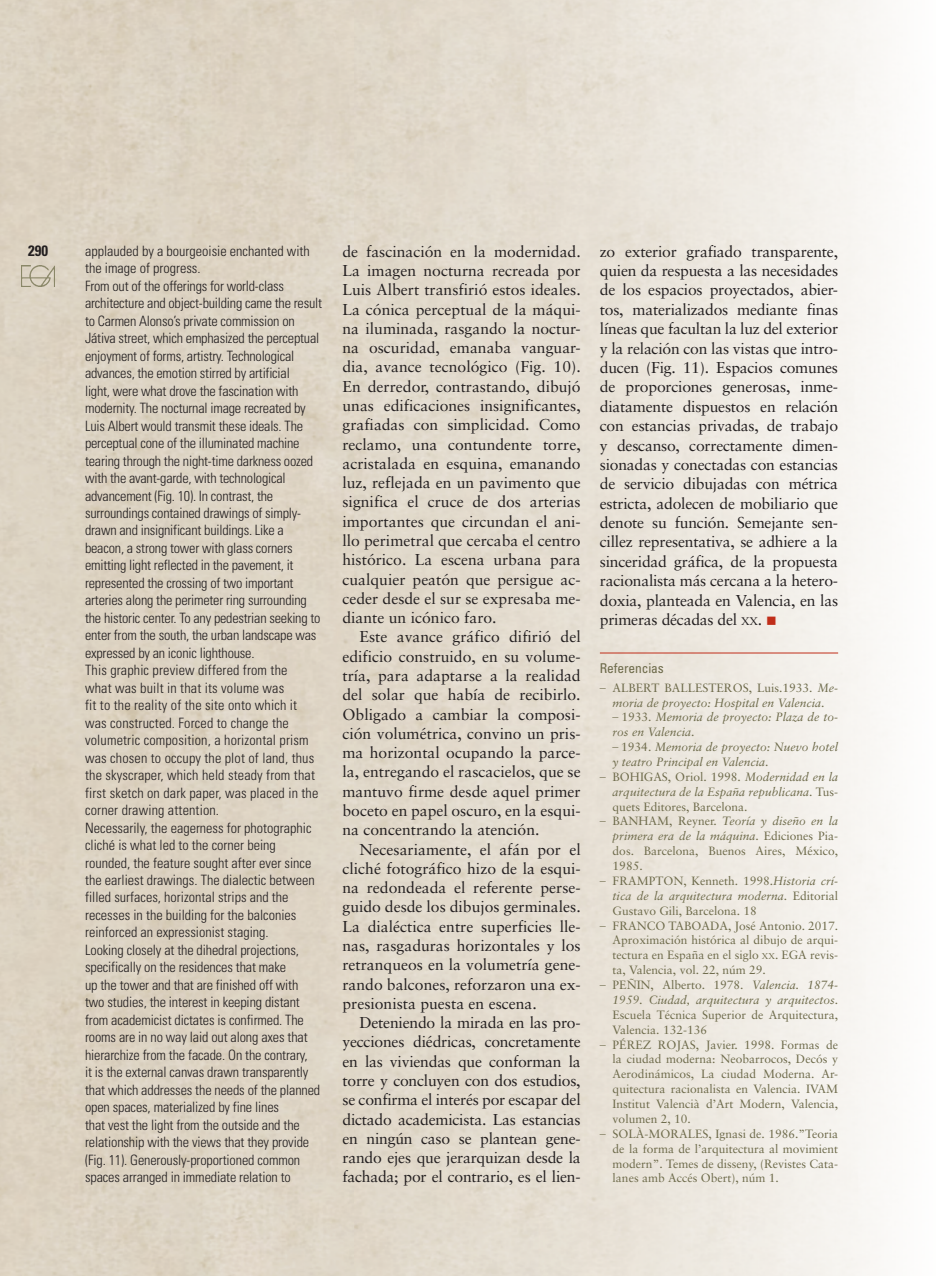
<style>
.page{position:relative;width:936px;height:1276px;background:#fff}
.page>*{position:absolute;margin:0;border:0;box-sizing:border-box;transform-origin:0 0}
.t1{font:15.75px/19.4px "Sabon";color:#231f20;text-align:justify}
.t2{font:700 condensed 15px "Univers";color:#231f20}
.t3{font:300 condensed 14.25px/17.4px "Univers";letter-spacing:-.01em;color:#231f20}
.t4{font:300 condensed 14.25px/17.4px "Univers";letter-spacing:.01em;color:#231f20}
.t5{font:condensed 13.5px "Univers";letter-spacing:-.01em;color:#6d6a4a}
.Footnote_Text{font:12px/14.9px "Sabon";color:#6d6a4a;text-align:justify}
.Footnote_Text-2{font:italic 12px/14.9px "Sabon";color:#6d6a4a}
.s1{font-size:10.95px}
.s2{color:#c02d19}
.s3{font-family:"Univers";font-weight:300;font-stretch:condensed}
.s4{font-style:normal}
.s5{font-family:"Univers";font-weight:300;font-style:normal;font-stretch:condensed}
.s6{font-style:inherit}
.s7{font-style:italic}
.s8{font-size:8.4px}
</style>
<div class="page">
<img style="left:0;top:0;width:888px;height:1276px">
<hr style="left:600px;top:652px;width:238px;height:1px;background:#c02d19">
<img style="left:22px;top:265px;width:33px;height:21px">
<p class="t2" style="left:28px;top:242px;width:21px">290</p>
<p class="t3" style="left:85px;top:242px;width:226px">applauded by a bourgeoisie enchanted with the image of progress.</p>
<p class="t3" style="left:85px;top:277px;width:238px">From out of the offerings for world-class architecture and object-building came the result to Carmen Alonso’s private commission on Játiva street, which emphasized the perceptual enjoyment of forms, artistry. Technological advances, the emotion stirred by artificial<br>light, were what drove the fascination with modernity. The nocturnal image recreated by Luis Albert would transmit these ideals. The perceptual cone of the illuminated machine tearing through the night-time darkness oozed with the avant-garde, with technological advancement (Fig. 10). In contrast, the surroundings contained drawings of simply&shy;drawn and insignificant buildings. Like a beacon, a strong tower with glass corners emitting light reflected in the pavement, it represented the crossing of two important arteries along the perimeter ring surrounding the historic center. To any pedestrian seeking to enter from the south, the urban landscape was expressed by an iconic lighthouse.</p>
<p class="t4" style="left:85px;top:661px;width:235px">This graphic preview differed from the<br>what was built in that its volume was<br>fit to the reality of the site onto which it was constructed. Forced to change the volumetric composition, a horizontal prism was chosen to occupy the plot of land, thus the skyscraper, which held steady from that first sketch on dark paper, was placed in the corner drawing attention.</p>
<p class="t3" style="left:85px;top:819px;width:231px">Necessarily, the eagerness for photographic cliché is what led to the corner being rounded, the feature sought after ever since the earliest drawings. The dialectic between filled surfaces, horizontal strips and the recesses in the building for the balconies reinforced an expressionist staging.</p>
<p class="t3" style="left:85px;top:941px;width:237px">Looking closely at the dihedral projections, specifically on the residences that make<br>up the tower and that are finished off with two studies, the interest in keeping distant from academicist dictates is confirmed. The rooms are in no way laid out along axes that hierarchize from the facade. On the contrary,<br>it is the external canvas drawn transparently that which addresses the needs of the planned open spaces, materialized by fine lines<br>that vest the light from the outside and the relationship with the views that they provide (Fig. 11). Generously-proportioned common spaces arranged in immediate relation to</p>
<p class="t1" style="left:342px;top:241px;width:240px">de fascinación en la modernidad.<br>La imagen nocturna recreada por Luis Albert transfirió estos ideales.<br>La cónica perceptual de la máqui&shy;na iluminada, rasgando la noctur&shy;na oscuridad, emanaba vanguar&shy;dia, avance tecnológico (Fig. 10).<br>En derredor, contrastando, dibujó unas edificaciones insignificantes, grafiadas con simplicidad. Como reclamo, una contundente torre, acristalada en esquina, emanando luz, reflejada en un pavimento que significa el cruce de dos arterias importantes que circundan el ani&shy;llo perimetral que cercaba el centro histórico. La escena urbana para cualquier peatón que persigue ac&shy;ceder desde el sur se expresaba me&shy;diante un icónico faro.</p>
<p class="t1" style="left:342px;top:627px;width:240px;text-indent:17px">Este avance gráfico difirió del edificio construido, en su volume&shy;tría, para adaptarse a la realidad del solar que había de recibirlo.<br>Obligado a cambiar la composi&shy;ción volumétrica, convino un pris&shy;ma horizontal ocupando la parce&shy;la, entregando el rascacielos, que se mantuvo firme desde aquel primer boceto en papel oscuro, en la esqui&shy;na concentrando la atención.</p>
<p class="t1" style="left:342px;top:839px;width:240px;text-indent:17px">Necesariamente, el afán por el cliché fotográfico hizo de la esqui&shy;na redondeada el referente perse&shy;guido desde los dibujos germinales.<br>La dialéctica entre superficies lle&shy;nas, rasgaduras horizontales y los retranqueos en la volumetría gene&shy;rando balcones, reforzaron una ex&shy;presionista puesta en escena.</p>
<p class="t1" style="left:342px;top:1012px;width:240px;text-indent:17px">Deteniendo la mirada en las pro&shy;yecciones diédricas, concretamente en las viviendas que conforman la torre y concluyen con dos estudios, se confirma el interés por escapar del dictado academicista. Las estancias en ningún caso se plantean gene&shy;rando ejes que jerarquizan desde la fachada; por el contrario, es el lien-</p>
<p class="t1" style="left:600px;top:241px;width:240px">zo exterior grafiado transparente, quien da respuesta a las necesidades de los espacios proyectados, abier&shy;tos, materializados mediante finas líneas que facultan la luz del exterior y la relación con las vistas que intro&shy;ducen (Fig. 11). Espacios comunes de proporciones generosas, inme&shy;diatamente dispuestos en relación con estancias privadas, de trabajo y descanso, correctamente dimen&shy;sionadas y conectadas con estancias de servicio dibujadas con métrica estricta, adolecen de mobiliario que denote su función. Semejante sen&shy;cillez representativa, se adhiere a la sinceridad gráfica, de la propuesta racionalista más cercana a la hetero&shy;doxia, planteada en Valencia, en las primeras décadas del <span class="s1">XX</span>. <span class="s2">■</span></p>
<p class="t5" style="left:600px;top:659px;width:65px">Referencias</p>
<p class="Footnote_Text" style="left:600px;top:680px;width:30px"><span class="s3">–</span> Albert</p>
<p class="Footnote_Text" style="left:664px;top:680px;width:16px">Ballesteros</p>
<p class="Footnote_Text-2" style="left:612px;top:680px;width:227px;text-indent:136px"><span class="s4">,</span> <span class="s4">Luis</span><span class="s4">.</span><span class="s4">1933.</span> Me&shy;moria de proyecto: Hospital en Valencia<span class="s4">.</span></p>
<p class="Footnote_Text-2" style="left:612px;top:710px;width:227px"><span class="s5">–</span> <span class="s4">1933.</span> Memoria de proyecto: Plaza de to&shy;ros en Valencia<span class="s4">.</span></p>
<p class="Footnote_Text-2" style="left:612px;top:739px;width:227px"><span class="s5">–</span> <span class="s4">1934.</span> Memoria de proyecto: Nuevo hotel y teatro Principal en Valencia<span class="s4">.</span></p>
<p class="Footnote_Text" style="left:600px;top:769px;width:29px"><span class="s3">–</span> Bohigas</p>
<p class="Footnote_Text-2" style="left:612px;top:769px;width:227px;text-align:justify;text-indent:55px"><span class="s4">,</span> <span class="s4">Oriol</span><span class="s4">.</span> <span class="s4">1998.</span> Modernidad en la arquitectura de la España republicana<span class="s4">. Tus&shy;quets Editores, Barcelona.</span></p>
<p class="Footnote_Text" style="left:600px;top:814px;width:31px"><span class="s3">–</span> Banham</p>
<p class="Footnote_Text" style="left:612px;top:814px;width:227px;text-indent:57px"><span class="s6">,</span> Reyner<span class="s6">.</span> <span class="s7">Teoría y diseño en la primera era de la máquina</span>. Ediciones Pia&shy;dos. Barcelona, Buenos Aires, México, 1985.</p>
<p class="Footnote_Text" style="left:600px;top:873px;width:30px"><span class="s3">–</span> Frampton</p>
<p class="Footnote_Text" style="left:612px;top:873px;width:227px;text-indent:71px"><span class="s6">,</span> Kenneth<span class="s6">.</span> 1998.<span class="s7">Historia crí&shy;tica de la arquitectura moderna</span>. Editorial Gustavo Gili, Barcelona. 18</p>
<p class="Footnote_Text" style="left:600px;top:918px;width:30px"><span class="s3">–</span> Franco</p>
<p class="Footnote_Text" style="left:668px;top:918px;width:17px">Taboada</p>
<p class="Footnote_Text" style="left:612px;top:918px;width:227px;text-indent:115px"><span class="s6">,</span> José Antonio. 2017.<br>Aproximación histórica al dibujo de arqui&shy;tectura en España en el siglo <span class="s8">XX</span>. EGA revis&shy;ta, Valencia, vol. 22, núm 29.</p>
<p class="Footnote_Text" style="left:612px;top:977px;width:227px;text-indent:-13px"><span class="s3">–</span> Peñin<span class="s6">,</span> Alberto. 1978. <span class="s7">Valencia. 1874- 1959. Ciudad, arquitectura y arquitectos</span>.<br>Escuela Técnica Superior de Arquitectura, Valencia. 132-136</p>
<p class="Footnote_Text" style="left:600px;top:1037px;width:75px"><span class="s3">–</span> Pérez Rojas</p>
<p class="Footnote_Text" style="left:612px;top:1037px;width:227px;text-indent:83px"><span class="s6">,</span> Javier. 1998. Formas de la ciudad moderna: Neobarrocos, Decós y Aerodinámicos, La ciudad Moderna. Ar&shy;quitectura racionalista en Valencia. IVAM Institut Valencià d’Art Modern, Valencia, volumen 2, 10.</p>
<p class="Footnote_Text" style="left:600px;top:1126px;width:70px"><span class="s3">–</span> Solà-Morales</p>
<p class="Footnote_Text" style="left:612px;top:1126px;width:227px;text-indent:96px"><span class="s6">,</span> Ignasi de. 1986.”Teoria de la forma de l’arquitectura al movimient modern”. Temes de disseny, (Revistes Cata&shy;lanes amb Accés Obert), núm 1.</p>
</div>
